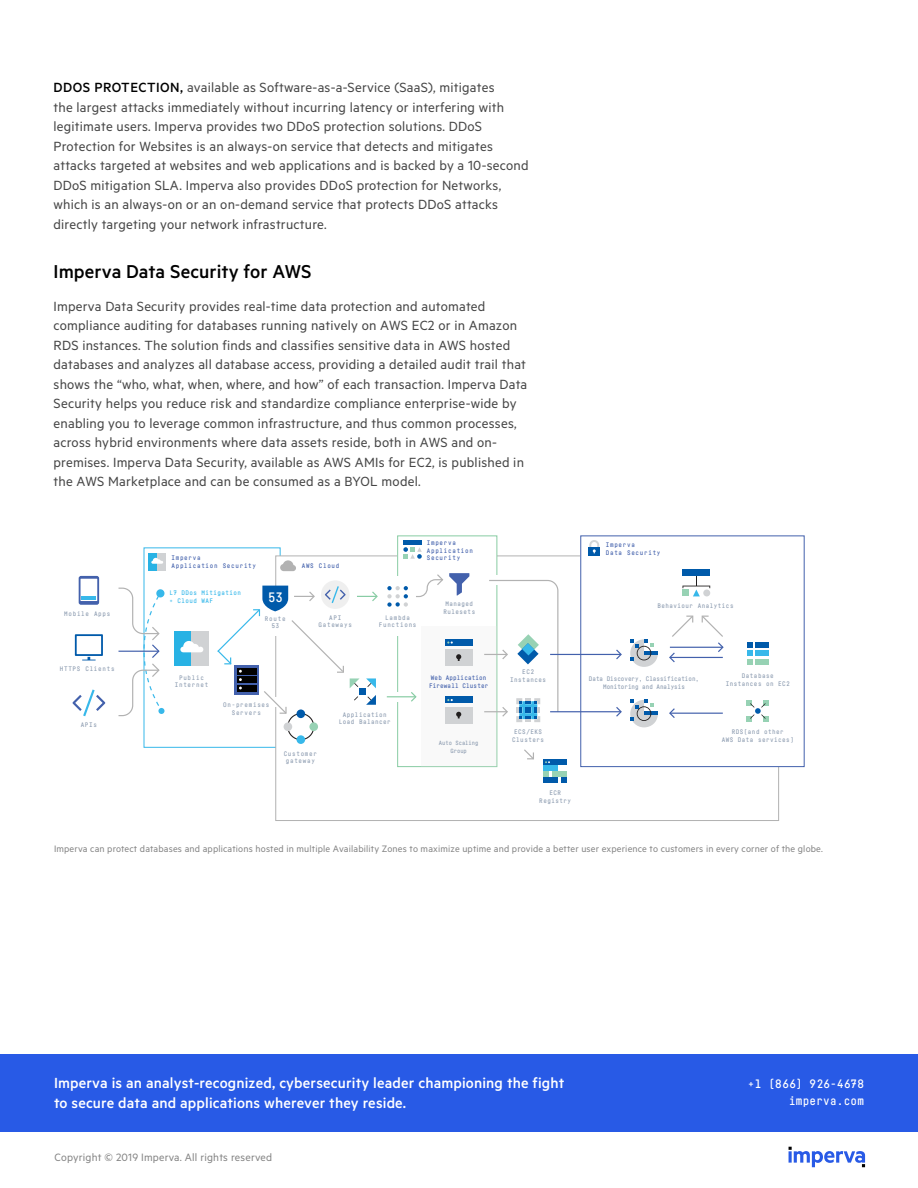
<style>
.page{position:relative;width:918px;height:1188px;background:#fff}
.page>*{position:absolute;margin:0;border:0;box-sizing:border-box;transform-origin:0 0}
.Heading_Medium___Met{font:500 21px "Metric";letter-spacing:.005em;color:#000}
.t1{font:500 16.5px/19.5px "Metric";letter-spacing:.01em;color:#fff}
.Body_full_para___Met{font:15px/19.5px "Metric";letter-spacing:.015em;color:#464646}
.t2{font:500 13.5px "Fabrikat Mono";color:#fff}
.t3{font:12px "Metric";letter-spacing:.015em;color:#848484}
.t4{font:500 12px/16.8px "Fabrikat Mono";letter-spacing:.02em;color:#fff;text-align:right}
.Footnote{font:10.5px "Metric";letter-spacing:.015em;color:#848484}
.t5{font:500 6.45px/7.8px "Fabrikat Mono";letter-spacing:.075em;color:#8f9eb2;text-align:center}
.t6{font:500 6.45px/7.8px "Fabrikat Mono";letter-spacing:.11em;color:#8f9eb2;text-align:center}
.t7{font:500 6.45px/7.8px "Fabrikat Mono";letter-spacing:.11em;color:#4361ac}
.t8{font:500 6.45px/7.8px "Fabrikat Mono";color:#8f9eb2;text-align:center}
.t9{font:500 6.45px/7.8px "Fabrikat Mono";letter-spacing:.025em;color:#4361ac}
.t10{font:500 6.45px/7.8px "Fabrikat Mono";letter-spacing:.07em;color:#37b8ea}
.t11{font:500 6px/7.2px "Fabrikat Mono";color:#8f9eb2;text-align:center}
.s1{font-weight:500;color:#000}
</style>
<div class="page">
<div style="left:0;top:1054px;width:918px;height:78px;background:#285ae6"></div>
<svg style="left:789px;top:1147px;width:76px;height:20px"></svg>
<div style="left:144px;top:548px;width:136px;height:200px;border:1px solid #37b8ea"></div>
<div style="left:276px;top:556px;width:503px;height:265px;background:#fff"></div>
<div style="left:397px;top:536px;width:100px;height:231px;border:1px solid #88cca3"></div>
<div style="left:580px;top:536px;width:224px;height:231px;border:1px solid #4361ac"></div>
<div style="left:422px;top:626px;width:75px;height:141px;background:#f9f9f9"></div>
<div style="left:389px;top:576px;width:18px;height:60px;background:#fff"></div>
<svg style="left:79px;top:576px;width:20px;height:29px"></svg>
<hr style="left:81px;top:596px;width:15px;height:4px;background:#37b8ea">
<div style="left:175px;top:631px;width:17px;height:34px;background:#28b2e4"></div>
<div style="left:192px;top:631px;width:17px;height:34px;background:#d0d2d4"></div>
<svg style="left:180px;top:641px;width:23px;height:11px"></svg>
<svg style="left:75px;top:634px;width:28px;height:27px"></svg>
<svg style="left:72px;top:690px;width:33px;height:26px"></svg>
<div style="left:157px;top:553px;width:9px;height:17px;background:#d0d2d4"></div>
<svg style="left:403px;top:547px;width:19px;height:12px"></svg>
<div style="left:403px;top:540px;width:19px;height:5px;background:#005aaa"></div>
<div style="left:588px;top:547px;width:12px;height:9px;background:#005aaa"></div>
<svg style="left:589px;top:540px;width:10px;height:12px"></svg>
<svg style="left:280px;top:560px;width:16px;height:11px"></svg>
<div style="left:297px;top:735px;width:8px;height:9px;background:#37b8ea;border-radius:50%"></div>
<svg style="left:118px;top:547px;width:46px;height:170px"></svg>
<div style="left:321px;top:580px;width:29px;height:29px;background:#efefef;border-radius:50%"></div>
<svg style="left:387px;top:586px;width:21px;height:21px"></svg>
<div style="left:445px;top:639px;width:27px;height:7px;background:#005aaa"></div>
<div style="left:445px;top:649px;width:27px;height:17px;background:#d0d2d4"></div>
<svg style="left:447px;top:641px;width:6px;height:3px"></svg>
<svg style="left:456px;top:654px;width:5px;height:7px"></svg>
<div style="left:445px;top:696px;width:27px;height:7px;background:#005aaa"></div>
<div style="left:445px;top:707px;width:27px;height:17px;background:#d0d2d4"></div>
<svg style="left:447px;top:699px;width:6px;height:2px"></svg>
<svg style="left:456px;top:712px;width:5px;height:6px"></svg>
<svg style="left:387px;top:691px;width:30px;height:12px"></svg>
<svg style="left:217px;top:586px;width:161px;height:154px"></svg>
<div style="left:359px;top:688px;width:7px;height:7px;background:#005aaa"></div>
<svg style="left:630px;top:639px;width:28px;height:28px"></svg>
<svg style="left:630px;top:700px;width:28px;height:27px"></svg>
<div style="left:755px;top:642px;width:14px;height:6px;background:#005aaa"></div>
<div style="left:755px;top:651px;width:14px;height:5px;background:#37b8ea"></div>
<svg style="left:747px;top:642px;width:5px;height:22px"></svg>
<div style="left:755px;top:659px;width:14px;height:5px;background:#97d2b4"></div>
<svg style="left:747px;top:700px;width:22px;height:22px"></svg>
<div style="left:683px;top:569px;width:27px;height:7px;background:#005aaa"></div>
<svg style="left:683px;top:576px;width:27px;height:20px"></svg>
<svg style="left:524px;top:749px;width:10px;height:11px"></svg>
<svg style="left:416px;top:573px;width:53px;height:24px"></svg>
<div style="left:492px;top:576px;width:9px;height:9px;background:#fff"></div>
<svg style="left:484px;top:580px;width:75px;height:142px"></svg>
<hr style="left:550px;top:654px;width:71px;height:1px;background:#4361ac">
<svg style="left:615px;top:649px;width:7px;height:11px"></svg>
<hr style="left:670px;top:647px;width:53px;height:1px;background:#4361ac">
<hr style="left:670px;top:657px;width:53px;height:1px;background:#4361ac">
<svg style="left:669px;top:652px;width:7px;height:11px"></svg>
<hr style="left:670px;top:713px;width:53px;height:1px;background:#4361ac">
<svg style="left:669px;top:708px;width:7px;height:10px"></svg>
<hr style="left:550px;top:711px;width:71px;height:1px;background:#4361ac">
<svg style="left:615px;top:707px;width:7px;height:10px"></svg>
<svg style="left:672px;top:615px;width:22px;height:22px"></svg>
<svg style="left:701px;top:615px;width:23px;height:37px"></svg>
<div style="left:543px;top:759px;width:24px;height:6px;background:#005aaa"></div>
<div style="left:543px;top:765px;width:15px;height:6px;background:#37b8ea"></div>
<div style="left:543px;top:777px;width:15px;height:6px;background:#005aaa"></div>
<div style="left:552px;top:771px;width:15px;height:6px;background:#97d2b4"></div>
<svg style="left:543px;top:771px;width:6px;height:6px"></svg>
<svg style="left:561px;top:777px;width:6px;height:6px"></svg>
<p class="Body_full_para___Met" style="left:54px;top:77px;width:477px"><span class="s1">DDOS PROTECTION,</span> available as Software-as-a-Service (SaaS), mitigates<br>the largest attacks immediately without incurring latency or interfering with legitimate users. Imperva provides two DDoS protection solutions. DDoS Protection for Websites is an always-on service that detects and mitigates attacks targeted at websites and web applications and is backed by a 10-second DDoS mitigation SLA. Imperva also provides DDoS protection for Networks, which is an always-on or an on-demand service that protects DDoS attacks directly targeting your network infrastructure.</p>
<p class="Heading_Medium___Met" style="left:54px;top:259px;width:260px">Imperva Data Security for AWS</p>
<p class="Body_full_para___Met" style="left:54px;top:296px;width:475px">Imperva Data Security provides real-time data protection and automated compliance auditing for databases running natively on AWS EC2 or in Amazon RDS instances. The solution finds and classifies sensitive data in AWS hosted databases and analyzes all database access, providing a detailed audit trail that shows the “who, what, when, where, and how” of each transaction. Imperva Data Security helps you reduce risk and standardize compliance enterprise-wide by enabling you to leverage common infrastructure, and thus common processes, across hybrid environments where data assets reside, both in AWS and on&shy;premises. Imperva Data Security, available as AWS AMIs for EC2, is published in the AWS Marketplace and can be consumed as a BYOL model.</p>
<p class="t6" style="left:64px;top:610px;width:48px">Mobile Apps</p>
<p class="t6" style="left:60px;top:665px;width:56px">HTTPS Clients</p>
<p class="t5" style="left:81px;top:721px;width:18px">APIs</p>
<p class="t7" style="left:172px;top:554px;width:86px">Imperva<br>Application Security</p>
<p class="t10" style="left:169px;top:588px;width:73px">L7 DDos Mitigation + Cloud WAF</p>
<p class="t2" style="left:268px;top:589px;width:16px">53</p>
<p class="t5" style="left:265px;top:614px;width:22px">Route<br>53</p>
<p class="t7" style="left:302px;top:561px;width:39px">AWS Cloud</p>
<p class="t7" style="left:427px;top:539px;width:48px">Imperva<br>Application<br>Security</p>
<p class="t7" style="left:606px;top:541px;width:56px">Imperva<br>Data Security</p>
<p class="t6" style="left:319px;top:613px;width:35px">API<br>Gateways</p>
<p class="t6" style="left:379px;top:613px;width:39px">Lambda<br>Functions</p>
<p class="t5" style="left:443px;top:600px;width:33px">Managed<br>Rulesets</p>
<p class="t5" style="left:657px;top:601px;width:78px">Behaviour Analytics</p>
<p class="t6" style="left:175px;top:673px;width:35px">Public<br>Internet</p>
<p class="t6" style="left:223px;top:701px;width:48px">On-premises<br>Servers</p>
<p class="t6" style="left:284px;top:749px;width:35px">Customer gateway</p>
<p class="t5" style="left:339px;top:710px;width:54px">Application<br>Load Balancer</p>
<p class="t9" style="left:429px;top:674px;width:61px">Web Application<br>Firewall Cluster</p>
<p class="t11" style="left:439px;top:740px;width:41px">Auto Scaling<br>Group</p>
<p class="t5" style="left:510px;top:668px;width:37px">EC2<br>Instances</p>
<p class="t5" style="left:512px;top:728px;width:33px">ECS/EKS<br>Clusters</p>
<p class="t8" style="left:589px;top:675px;width:112px">Data Discovery, Classification,<br>Monitoring and Analysis</p>
<p class="t5" style="left:726px;top:672px;width:66px">Database<br>Instances on EC2</p>
<p class="t5" style="left:722px;top:728px;width:74px">RDS(and other<br>AWS Data services)</p>
<p class="t5" style="left:539px;top:789px;width:33px">ECR<br>Registry</p>
<p class="Footnote" style="left:54px;top:843px;width:770px">Imperva can protect databases and applications hosted in multiple Availability Zones to maximize uptime and provide a better user experience to customers in every corner of the globe.</p>
<p class="t1" style="left:54px;top:1073px;width:512px">Imperva is an analyst-recognized, cybersecurity leader championing the fight to secure data and applications wherever they reside.</p>
<p class="t3" style="left:55px;top:1150px;width:219px">Copyright © 2019 Imperva. All rights reserved</p>
<p class="t4" style="left:748px;top:1075px;width:118px">+1 (866) 926-4678 imperva.com</p>
</div>
